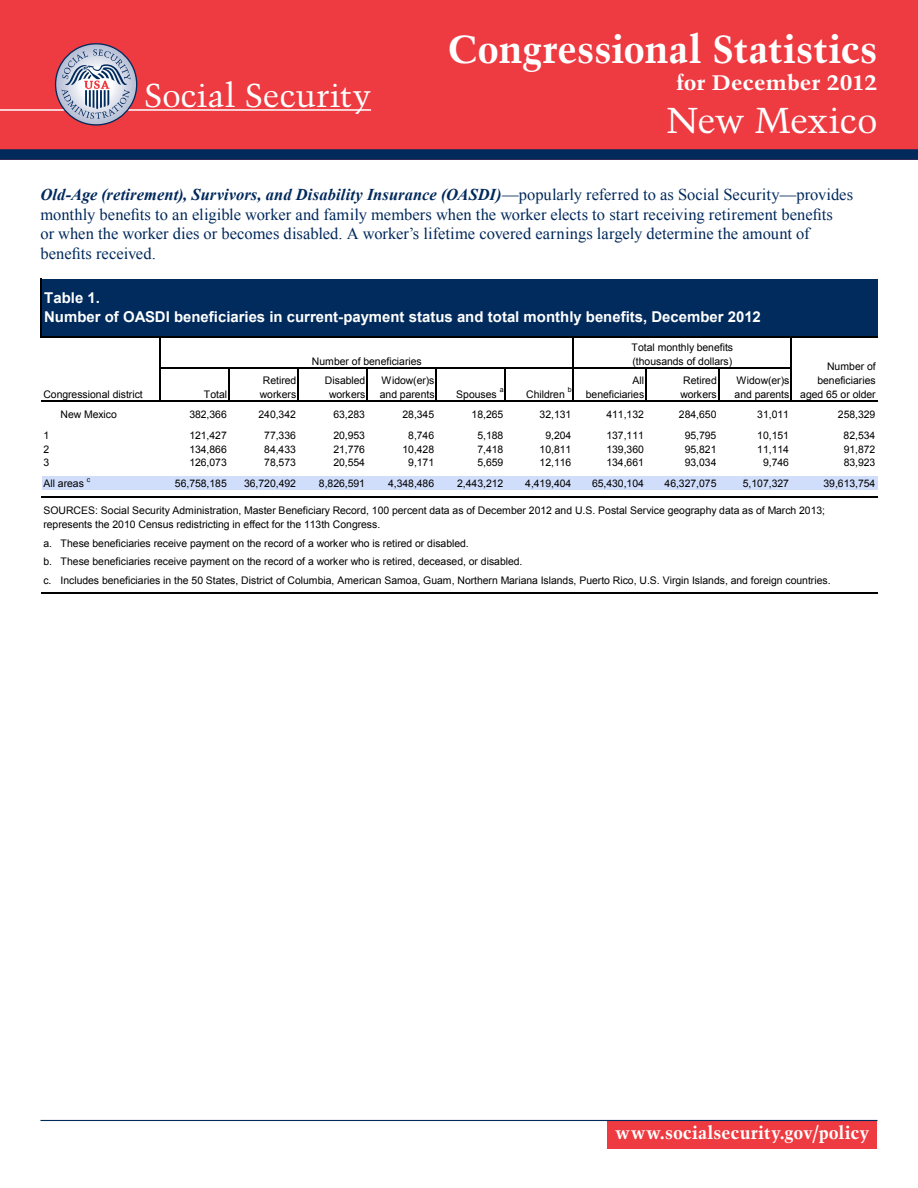
<style>
.page{position:relative;width:918px;height:1188px;background:#fff}
.page>*{position:absolute;margin:0;border:0;box-sizing:border-box;transform-origin:0 0}
.t1{font:700 39px "Trump Mediaeval";color:#fff}
.t2{font:36px "Trump Mediaeval";letter-spacing:-.01em;color:#fff}
.t3{font:33px "Trump Mediaeval";letter-spacing:-.005em;color:#fff}
.t4{font:700 21px "Trump Mediaeval";letter-spacing:-.005em;color:#fff;scale:1.1 1}
.t5{font:700 18px "Trump Mediaeval";letter-spacing:.005em;color:#fff}
.t6{font:16.5px/19.5px "Times New Roman";color:#00295c}
.t7{font:700 15px/19.2px "Arial";color:#fff}
.t8{font:10.5px/13.6px "Arial";letter-spacing:-.005em;color:#000}
.t9{font:7.05px "Arial";color:#000}
.s1{font-weight:700;font-style:italic}
</style>
<div class="page">
<div style="left:0;top:0;width:918px;height:160px;background:#ee3a41"></div>
<div style="left:0;top:149px;width:918px;height:11px;background:#00295c"></div>
<hr style="left:0;top:109px;width:371px;height:2px;background:#fff">
<div style="left:608px;top:1121px;width:270px;height:28px;background:#ee3a41"></div>
<hr style="left:40px;top:1120px;width:838px;height:1px;background:#00295c">
<svg style="left:56px;top:44px;width:81px;height:81px"></svg>
<div style="left:55px;top:43px;width:82px;height:83px;border:1px solid #00295c;border-radius:50%"></div>
<svg style="left:62px;top:49px;width:69px;height:70px;background:#afadc0"></svg>
<div style="left:42px;top:279px;width:836px;height:59px;background:#002b5c"></div>
<div style="left:42px;top:476px;width:836px;height:14px;background:#d1defb"></div>
<hr style="left:41px;top:278px;width:1px;height:60px;background:#000">
<hr style="left:159px;top:338px;width:2px;height:64px;background:#000">
<hr style="left:573px;top:338px;width:1px;height:64px;background:#000">
<hr style="left:790px;top:338px;width:2px;height:64px;background:#000">
<hr style="left:228px;top:369px;width:2px;height:33px;background:#000">
<hr style="left:297px;top:369px;width:2px;height:33px;background:#000">
<hr style="left:366px;top:369px;width:2px;height:33px;background:#000">
<hr style="left:436px;top:369px;width:1px;height:33px;background:#000">
<hr style="left:505px;top:369px;width:1px;height:33px;background:#000">
<hr style="left:645px;top:369px;width:2px;height:33px;background:#000">
<hr style="left:718px;top:369px;width:1px;height:33px;background:#000">
<hr style="left:42px;top:337px;width:836px;height:1px;background:#000">
<hr style="left:161px;top:367px;width:631px;height:2px;background:#000">
<hr style="left:41px;top:400px;width:837px;height:2px;background:#000">
<hr style="left:41px;top:496px;width:837px;height:2px;background:#000">
<hr style="left:41px;top:593px;width:837px;height:1px;background:#000">
<h3 class="t3" style="left:144px;top:75px;width:228px">Social Security</h3>
<h1 class="t1" style="left:447px;top:24px;width:432px">Congressional Statistics</h1>
<h3 class="t4" style="left:676px;top:69px;width:184px">for December 2012</h3>
<h2 class="t2" style="left:666px;top:98px;width:213px">New Mexico</h2>
<p class="t6" style="left:40px;top:185px;width:814px"><span class="s1">Old-Age (retirement), Survivors, and Disability Insurance (OASDI)</span>—popularly referred to as Social Security—provides monthly benefits to an eligible worker and family members when the worker elects to start receiving retirement benefits<br>or when the worker dies or becomes disabled. A worker’s lifetime covered earnings largely determine the amount of benefits received.</p>
<p class="t7" style="left:44px;top:288px;width:718px">Table 1.<br>Number of OASDI beneficiaries in current-payment status and total monthly benefits, December 2012</p>
<p class="t8" style="left:312px;top:354px;width:111px">Number of beneficiaries</p>
<p class="t8" style="left:632px;top:341px;width:103px">Total monthly benefits (thousands of dollars)</p>
<p class="t8" style="left:800px;top:360px;width:77px;text-align:right">Number of beneficiaries aged 65 or older</p>
<p class="t8" style="left:260px;top:374px;width:38px">Retired workers</p>
<p class="t8" style="left:325px;top:374px;width:42px;text-align:center">Disabled workers</p>
<p class="t8" style="left:380px;top:374px;width:56px">Widow(er)s and parents</p>
<p class="t9" style="left:568px;top:385px;width:5px">b</p>
<p class="t8" style="left:586px;top:374px;width:60px;text-align:right">All beneficiaries</p>
<p class="t8" style="left:680px;top:374px;width:38px">Retired workers</p>
<p class="t8" style="left:735px;top:374px;width:56px">Widow(er)s and parents</p>
<p class="t8" style="left:456px;top:387px;width:42px">Spouses</p>
<p class="t9" style="left:500px;top:385px;width:5px">a</p>
<p class="t8" style="left:526px;top:387px;width:40px">Children</p>
<p class="t8" style="left:204px;top:387px;width:25px">Total</p>
<p class="t8" style="left:43px;top:387px;width:101px">Congressional district</p>
<p class="t8" style="left:43px;top:428px;width:7px;text-align:justify">1<br>2<br>3</p>
<p class="t8" style="left:43px;top:476px;width:42px">All areas</p>
<p class="t9" style="left:87px;top:474px;width:5px">c</p>
<p class="t8" style="left:61px;top:408px;width:58px">New Mexico</p>
<p class="t8" style="left:189px;top:408px;width:39px">382,366</p>
<p class="t8" style="left:258px;top:408px;width:39px">240,342</p>
<p class="t8" style="left:333px;top:408px;width:33px">63,283</p>
<p class="t8" style="left:402px;top:408px;width:33px">28,345</p>
<p class="t8" style="left:472px;top:408px;width:33px">18,265</p>
<p class="t8" style="left:540px;top:408px;width:33px">32,131</p>
<p class="t8" style="left:606px;top:408px;width:39px">411,132</p>
<p class="t8" style="left:679px;top:408px;width:39px">284,650</p>
<p class="t8" style="left:757px;top:408px;width:33px">31,011</p>
<p class="t8" style="left:838px;top:408px;width:39px">258,329</p>
<p class="t8" style="left:189px;top:428px;width:39px">121,427</p>
<p class="t8" style="left:264px;top:428px;width:33px">77,336</p>
<p class="t8" style="left:333px;top:428px;width:33px">20,953</p>
<p class="t8" style="left:408px;top:428px;width:27px">8,746</p>
<p class="t8" style="left:477px;top:428px;width:27px">5,188</p>
<p class="t8" style="left:545px;top:428px;width:27px">9,204</p>
<p class="t8" style="left:606px;top:428px;width:39px">137,111</p>
<p class="t8" style="left:685px;top:428px;width:33px">95,795</p>
<p class="t8" style="left:757px;top:428px;width:33px">10,151</p>
<p class="t8" style="left:844px;top:428px;width:33px">82,534</p>
<p class="t8" style="left:189px;top:442px;width:39px">134,866</p>
<p class="t8" style="left:264px;top:442px;width:33px">84,433</p>
<p class="t8" style="left:333px;top:442px;width:33px">21,776</p>
<p class="t8" style="left:402px;top:442px;width:33px">10,428</p>
<p class="t8" style="left:477px;top:442px;width:27px">7,418</p>
<p class="t8" style="left:540px;top:442px;width:33px">10,811</p>
<p class="t8" style="left:606px;top:442px;width:39px">139,360</p>
<p class="t8" style="left:685px;top:442px;width:33px">95,821</p>
<p class="t8" style="left:757px;top:442px;width:33px">11,114</p>
<p class="t8" style="left:844px;top:442px;width:33px">91,872</p>
<p class="t8" style="left:189px;top:456px;width:39px">126,073</p>
<p class="t8" style="left:264px;top:456px;width:33px">78,573</p>
<p class="t8" style="left:333px;top:456px;width:33px">20,554</p>
<p class="t8" style="left:408px;top:456px;width:27px">9,171</p>
<p class="t8" style="left:477px;top:456px;width:27px">5,659</p>
<p class="t8" style="left:540px;top:456px;width:33px">12,116</p>
<p class="t8" style="left:606px;top:456px;width:39px">134,661</p>
<p class="t8" style="left:685px;top:456px;width:33px">93,034</p>
<p class="t8" style="left:763px;top:456px;width:27px">9,746</p>
<p class="t8" style="left:844px;top:456px;width:33px">83,923</p>
<p class="t8" style="left:175px;top:476px;width:53px">56,758,185</p>
<p class="t8" style="left:244px;top:476px;width:53px">36,720,492</p>
<p class="t8" style="left:319px;top:476px;width:48px">8,826,591</p>
<p class="t8" style="left:388px;top:476px;width:48px">4,348,486</p>
<p class="t8" style="left:457px;top:476px;width:48px">2,443,212</p>
<p class="t8" style="left:525px;top:476px;width:48px">4,419,404</p>
<p class="t8" style="left:592px;top:476px;width:53px">65,430,104</p>
<p class="t8" style="left:665px;top:476px;width:53px">46,327,075</p>
<p class="t8" style="left:743px;top:476px;width:48px">5,107,327</p>
<p class="t8" style="left:824px;top:476px;width:53px">39,613,754</p>
<p class="t8" style="left:43px;top:504px;width:783px">SOURCES: Social Security Administration, Master Beneficiary Record, 100 percent data as of December 2012 and U.S. Postal Service geography data as of March 2013; represents the 2010 Census redistricting in effect for the 113th Congress.</p>
<p class="t8" style="left:43px;top:535px;width:10px;line-height:18.1px;text-align:justify">a. b. c.</p>
<p class="t8" style="left:61px;top:537px;width:410px">These beneficiaries receive payment on the record of a worker who is retired or disabled.</p>
<p class="t8" style="left:61px;top:553px;width:771px;line-height:18.1px">These beneficiaries receive payment on the record of a worker who is retired, deceased, or disabled.<br>Includes beneficiaries in the 50 States, District of Columbia, American Samoa, Guam, Northern Mariana Islands, Puerto Rico, U.S. Virgin Islands, and foreign countries.</p>
<h3 class="t5" style="left:615px;top:1121px;width:256px">www.socialsecurity.gov/policy</h3>
</div>
